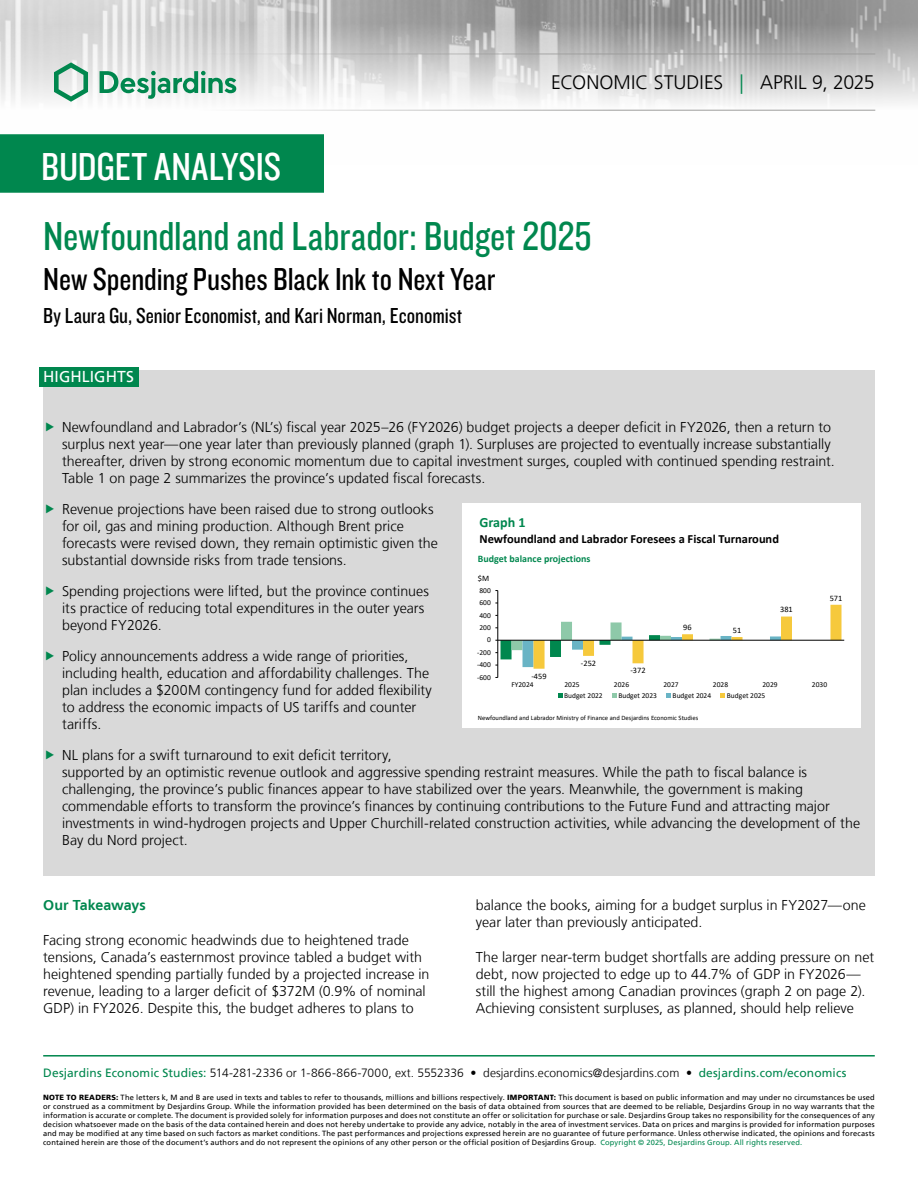
<style>
.page{position:relative;width:918px;height:1188px;background:#fff}
.page>*{position:absolute;margin:0;border:0;box-sizing:border-box;transform-origin:0 0}
.Pub_Titre{font:42px "Knockout 29 Junior Ltweight";letter-spacing:-.005em;color:#00874e}
.t1{font:40.5px "Knockout 29 Junior Ltweight";color:#fff}
.Pub_SousTitre1{font:33px "Knockout 29 Junior Ltweight";letter-spacing:-.005em;color:#000}
.Pub_Signature{font:22.5px "Knockout 29 Junior Ltweight";color:#000}
.t2{font:300 19.5px "Frutiger LT";color:#000}
.Texte_Faits_saillants{font:15.75px "Frutiger LT";letter-spacing:.005em;color:#fff}
.t3{font:300 14.25px/17.1px "Frutiger LT";color:#000}
.Texte_Titre{font:700 14.25px "Frutiger LT";color:#00874e}
.t4{font:700 14.1px "Calibri";color:#00874e}
.t5{font:700 12.45px "Calibri";color:#000}
.t6{font:300 12px "Frutiger LT";letter-spacing:.005em;color:#000}
.t7{font:700 9.9px "Calibri";color:#00874e}
.t8{font:8.4px "Calibri";color:#000}
.t9{font:7.5px/9px "Frutiger LT";letter-spacing:.02em;color:#000;text-align:justify}
.t10{font:7.5px "Calibri";color:#000}
.t11{font:6.6px "Calibri";color:#000}
.s1{color:#00874e}
.s2{font-weight:400;color:#00874e}
.s3{font-weight:900}
</style>
<div class="page">
<img style="left:0;top:0;width:918px;height:111px">
<hr style="left:43px;top:54px;width:832px;height:1px;background:#9d9d9c">
<hr style="left:43px;top:110px;width:832px;height:1px;background:#9d9d9c">
<svg style="left:54px;top:62px;width:34px;height:40px"></svg>
<svg style="left:100px;top:71px;width:136px;height:28px"></svg>
<div style="left:0;top:135px;width:323px;height:57px;background:#00874e"></div>
<div style="left:0;top:134px;width:324px;height:59px;border:2px solid #00874e"></div>
<hr style="left:43px;top:1055px;width:832px;height:2px;background:#00874e">
<div style="left:43px;top:371px;width:832px;height:505px;background:#d9d9d9"></div>
<div style="left:39px;top:367px;width:99px;height:20px;background:#00874e"></div>
<div style="left:462px;top:504px;width:399px;height:224px;background:#fff"></div>
<hr style="left:498px;top:591px;width:1px;height:86px;background:#000">
<svg style="left:495px;top:603px;width:347px;height:66px"></svg>
<hr style="left:498px;top:640px;width:346px;height:1px;background:#000">
<svg style="left:558px;top:693px;width:4px;height:4px"></svg>
<svg style="left:612px;top:693px;width:4px;height:4px"></svg>
<svg style="left:667px;top:693px;width:4px;height:4px"></svg>
<svg style="left:721px;top:693px;width:4px;height:4px"></svg>
<h2 class="t1" style="left:41px;top:140px;width:241px">BUDGET ANALYSIS</h2>
<p class="t2" style="left:551px;top:72px;width:325px">ECONOMIC STUDIES <span class="s1">|</span> APRIL 9, 2025</p>
<p class="Pub_Titre" style="left:43px;top:209px;width:550px">Newfoundland and Labrador: Budget 2025</p>
<p class="Pub_SousTitre1" style="left:43px;top:257px;width:454px">New Spending Pushes Black Ink to Next Year</p>
<p class="Pub_Signature" style="left:43px;top:301px;width:421px">By Laura Gu, Senior Economist, and Kari Norman, Economist</p>
<p class="Texte_Faits_saillants" style="left:43px;top:368px;width:92px">HIGHLIGHTS</p>
<p class="t3" style="left:62px;top:419px;width:774px">Newfoundland and Labrador’s (NL’s) fiscal year 2025–26 (FY2026) budget projects a deeper deficit in FY2026, then a return to surplus next year—one year later than previously planned (graph 1). Surpluses are projected to eventually increase substantially thereafter, driven by strong economic momentum due to capital investment surges, coupled with continued spending restraint.<br>Table 1 on page 2 summarizes the province’s updated fiscal forecasts.</p>
<p class="t3" style="left:62px;top:501px;width:377px">Revenue projections have been raised due to strong outlooks for oil, gas and mining production. Although Brent price forecasts were revised down, they remain optimistic given the substantial downside risks from trade tensions.</p>
<p class="t3" style="left:62px;top:583px;width:368px">Spending projections were lifted, but the province continues its practice of reducing total expenditures in the outer years beyond FY2026.</p>
<p class="t3" style="left:62px;top:647px;width:371px">Policy announcements address a wide range of priorities, including health, education and affordability challenges. The plan includes a $200M contingency fund for added flexibility to address the economic impacts of US tariffs and counter tariffs.</p>
<p class="t3" style="left:62px;top:746px;width:800px">NL plans for a swift turnaround to exit deficit territory,<br>supported by an optimistic revenue outlook and aggressive spending restraint measures. While the path to fiscal balance is challenging, the province’s public finances appear to have stabilized over the years. Meanwhile, the government is making commendable efforts to transform the province’s finances by continuing contributions to the Future Fund and attracting major investments in wind-hydrogen projects and Upper Churchill-related construction activities, while advancing the development of the Bay du Nord project.</p>
<p class="t4" style="left:480px;top:513px;width:48px">Graph 1</p>
<p class="t5" style="left:480px;top:530px;width:301px">Newfoundland and Labrador Foresees a Fiscal Turnaround</p>
<p class="t7" style="left:478px;top:551px;width:114px">Budget balance projections</p>
<p class="t8" style="left:478px;top:572px;width:13px">$M</p>
<p class="t10" style="left:479px;top:585px;width:13px">800</p>
<p class="t8" style="left:830px;top:592px;width:14px">571</p>
<p class="t10" style="left:479px;top:597px;width:13px">600</p>
<p class="t8" style="left:780px;top:604px;width:14px">381</p>
<p class="t10" style="left:479px;top:610px;width:13px">400</p>
<p class="t8" style="left:683px;top:622px;width:10px">96</p>
<p class="t10" style="left:479px;top:622px;width:13px">200</p>
<p class="t8" style="left:733px;top:624px;width:10px">51</p>
<p class="t10" style="left:487px;top:635px;width:5px">0</p>
<p class="t10" style="left:477px;top:647px;width:15px">-200</p>
<p class="t8" style="left:581px;top:657px;width:17px">-252</p>
<p class="t10" style="left:477px;top:660px;width:15px">-400</p>
<p class="t8" style="left:630px;top:665px;width:17px">-372</p>
<p class="t8" style="left:531px;top:670px;width:17px">-459</p>
<p class="t10" style="left:477px;top:672px;width:15px">-600</p>
<p class="t10" style="left:511px;top:679px;width:24px">FY2024</p>
<p class="t10" style="left:564px;top:679px;width:17px">2025</p>
<p class="t10" style="left:614px;top:679px;width:17px">2026</p>
<p class="t10" style="left:663px;top:679px;width:17px">2027</p>
<p class="t10" style="left:713px;top:679px;width:17px">2028</p>
<p class="t10" style="left:762px;top:679px;width:17px">2029</p>
<p class="t10" style="left:812px;top:679px;width:17px">2030</p>
<p class="t10" style="left:564px;top:690px;width:40px">Budget 2022</p>
<p class="t10" style="left:618px;top:690px;width:40px">Budget 2023</p>
<p class="t10" style="left:673px;top:690px;width:40px">Budget 2024</p>
<p class="t10" style="left:727px;top:690px;width:40px">Budget 2025</p>
<p class="t11" style="left:478px;top:713px;width:222px">Newfoundland and Labrador Ministry of Finance and Desjardins Economic Studies</p>
<p class="Texte_Titre" style="left:43px;top:897px;width:104px">Our Takeaways</p>
<p class="t3" style="left:43px;top:931px;width:388px">Facing strong economic headwinds due to heightened trade tensions, Canada’s easternmost province tabled a budget with heightened spending partially funded by a projected increase in revenue, leading to a larger deficit of $372M (0.9% of nominal GDP) in FY2026. Despite this, the budget adheres to plans to</p>
<p class="t3" style="left:476px;top:897px;width:392px">balance the books, aiming for a budget surplus in FY2027—one year later than previously anticipated.</p>
<p class="t3" style="left:476px;top:948px;width:400px">The larger near-term budget shortfalls are adding pressure on net debt, now projected to edge up to 44.7% of GDP in FY2026— still the highest among Canadian provinces (graph 2 on page 2).<br>Achieving consistent surpluses, as planned, should help relieve</p>
<p class="t6" style="left:43px;top:1066px;width:805px"><span class="s2">Desjardins Economic Studies:</span> 514‑281‑2336 or 1-866‑866‑7000, ext. 5552336 • desjardins.economics@desjardins.com • <span class="s2">desjardins.com/economics</span></p>
<p class="t9" style="left:43px;top:1093px;width:833px"><span class="s3">NOTE TO READERS:</span> The letters k, M and B are used in texts and tables to refer to thousands, millions and billions respectively. <span class="s3">IMPORTANT:</span> This document is based on public information and may under no circumstances be used or construed as a commitment by Desjardins Group. While the information provided has been determined on the basis of data obtained from sources that are deemed to be reliable, Desjardins Group in no way warrants that the information is accurate or complete. The document is provided solely for information purposes and does not constitute an offer or solicitation for purchase or sale. Desjardins Group takes no responsibility for the consequences of any decision whatsoever made on the basis of the data contained herein and does not hereby undertake to provide any advice, notably in the area of investment services. Data on prices and margins is provided for information purposes and may be modified at any time based on such factors as market conditions. The past performances and projections expressed herein are no guarantee of future performance. Unless otherwise indicated, the opinions and forecasts contained herein are those of the document’s authors and do not represent the opinions of any other person or the official position of Desjardins Group. <span class="s1">Copyright © 2025, Desjardins Group. All rights reserved.</span></p>
</div>
